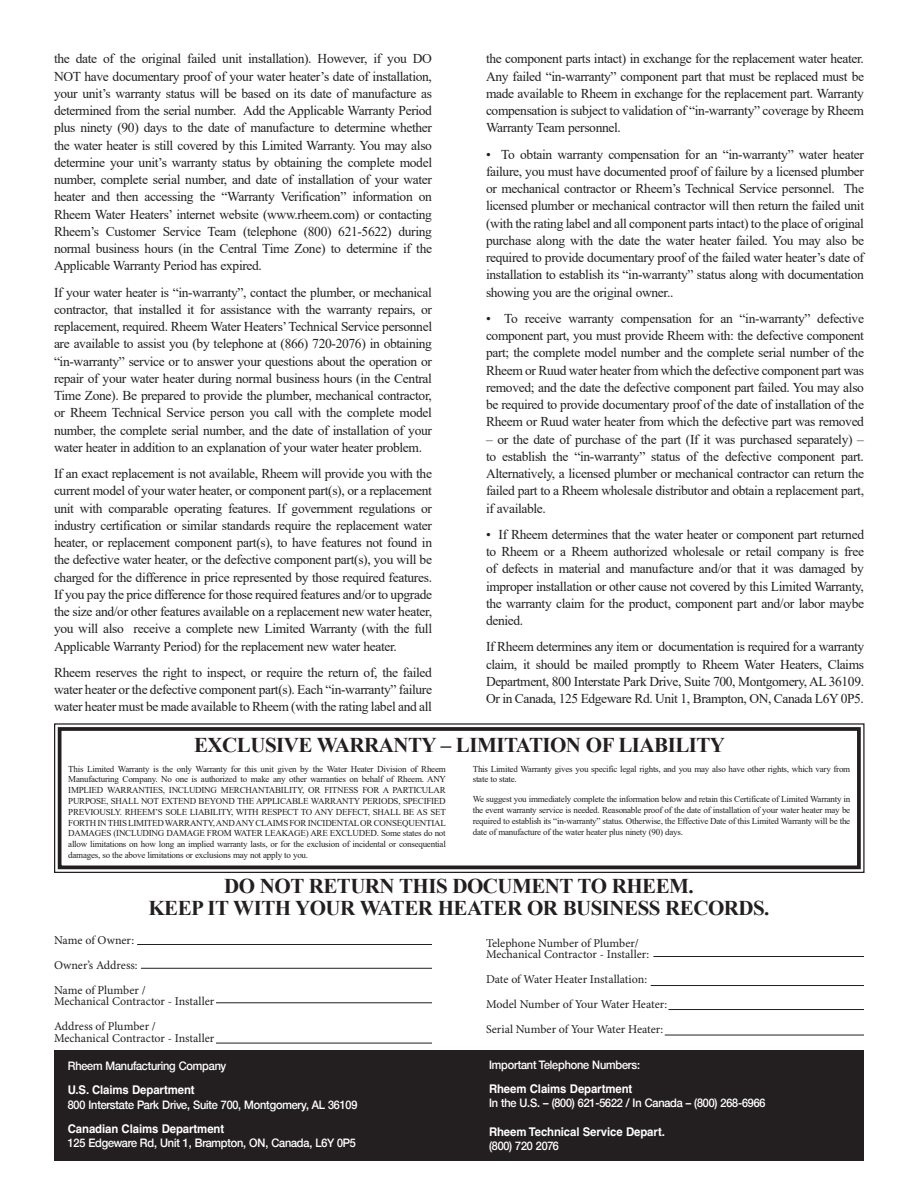
<style>
.page{position:relative;width:918px;height:1188px;background:#fff}
.page>*{position:absolute;margin:0;border:0;box-sizing:border-box;transform-origin:0 0}
.subhead{font:700 21px "Times New Roman";letter-spacing:-.025em;color:#231f20}
.body_copy{font:13.5px/17.2px "Times New Roman";letter-spacing:-.025em;color:#231f20;text-align:justify}
.t1{font:12px/11.4px "Minion Pro";letter-spacing:-.005em;color:#231f20}
.t2{font:500 12px "Helvetica";letter-spacing:-.01em;color:#fff;scale:.95 1}
.t3{font:700 12px "Helvetica";letter-spacing:-.01em;color:#fff;scale:.95 1}
.body_copy-2{font:9px/10.8px "Times New Roman";letter-spacing:-.025em;color:#231f20;text-align:justify}
</style>
<div class="page">
<svg style="left:54px;top:723px;width:811px;height:150px"></svg>
<div style="left:58px;top:727px;width:803px;height:142px;border:4px solid #231f20"></div>
<div style="left:54px;top:1050px;width:810px;height:110px;background:#231f20"></div>
<hr style="left:137px;top:944px;width:295px;height:1px;background:#231f20">
<hr style="left:653px;top:956px;width:211px;height:1px;background:#231f20">
<hr style="left:651px;top:985px;width:213px;height:1px;background:#231f20">
<hr style="left:669px;top:1009px;width:195px;height:1px;background:#231f20">
<hr style="left:665px;top:1035px;width:199px;height:1px;background:#231f20">
<hr style="left:141px;top:968px;width:291px;height:1px;background:#231f20">
<hr style="left:216px;top:1002px;width:216px;height:1px;background:#231f20">
<hr style="left:216px;top:1043px;width:216px;height:1px;background:#231f20">
<p class="body_copy" style="left:54px;top:50px;width:380px">the date of the original failed unit installation). However, if you DO NOT have documentary proof of your water heater’s date of installation, your unit’s warranty status will be based on its date of manufacture as determined from the serial number. Add the Applicable Warranty Period plus ninety (90) days to the date of manufacture to determine whether the water heater is still covered by this Limited Warranty. You may also determine your unit’s warranty status by obtaining the complete model number, complete serial number, and date of installation of your water heater and then accessing the “Warranty Verification” information on Rheem Water Heaters’ internet website (www.rheem.com) or contacting Rheem’s Customer Service Team (telephone (800) 621-5622) during normal business hours (in the Central Time Zone) to determine if the Applicable Warranty Period has expired.</p>
<p class="body_copy" style="left:54px;top:283px;width:380px">If your water heater is “in-warranty”, contact the plumber, or mechanical contractor, that installed it for assistance with the warranty repairs, or replacement, required. Rheem Water Heaters’ Technical Service personnel are available to assist you (by telephone at (866) 720-2076) in obtaining “in-warranty” service or to answer your questions about the operation or repair of your water heater during normal business hours (in the Central Time Zone). Be prepared to provide the plumber, mechanical contractor, or Rheem Technical Service person you call with the complete model number, the complete serial number, and the date of installation of your water heater in addition to an explanation of your water heater problem.</p>
<p class="body_copy" style="left:54px;top:465px;width:380px">If an exact replacement is not available, Rheem will provide you with the current model of your water heater, or component part(s), or a replacement unit with comparable operating features. If government regulations or industry certification or similar standards require the replacement water heater, or replacement component part(s), to have features not found in the defective water heater, or the defective component part(s), you will be charged for the difference in price represented by those required features.<br>If you pay the price difference for those required features and/or to upgrade the size and/or other features available on a replacement new water heater, you will also receive a complete new Limited Warranty (with the full Applicable Warranty Period) for the replacement new water heater.</p>
<p class="body_copy" style="left:54px;top:663px;width:380px">Rheem reserves the right to inspect, or require the return of, the failed water heater or the defective component part(s). Each “in-warranty” failure water heater must be made available to Rheem (with the rating label and all</p>
<p class="body_copy" style="left:486px;top:50px;width:380px">the component parts intact) in exchange for the replacement water heater.<br>Any failed “in-warranty” component part that must be replaced must be made available to Rheem in exchange for the replacement part. Warranty compensation is subject to validation of “in-warranty” coverage by Rheem Warranty Team personnel.</p>
<p class="body_copy" style="left:486px;top:145px;width:380px">• To obtain warranty compensation for an “in-warranty” water heater failure, you must have documented proof of failure by a licensed plumber or mechanical contractor or Rheem’s Technical Service personnel. The licensed plumber or mechanical contractor will then return the failed unit (with the rating label and all component parts intact) to the place of original purchase along with the date the water heater failed. You may also be required to provide documentary proof of the failed water heater’s date of installation to establish its “in-warranty” status along with documentation showing you are the original owner..</p>
<p class="body_copy" style="left:486px;top:309px;width:380px">• To receive warranty compensation for an “in-warranty” defective component part, you must provide Rheem with: the defective component part; the complete model number and the complete serial number of the Rheem or Ruud water heater from which the defective component part was removed; and the date the defective component part failed. You may also be required to provide documentary proof of the date of installation of the Rheem or Ruud water heater from which the defective part was removed</p>
<p class="body_copy" style="left:486px;top:430px;width:380px">– or the date of purchase of the part (If it was purchased separately) – to establish the “in-warranty” status of the defective component part.<br>Alternatively, a licensed plumber or mechanical contractor can return the failed part to a Rheem wholesale distributor and obtain a replacement part, if available.</p>
<p class="body_copy" style="left:486px;top:525px;width:380px">• If Rheem determines that the water heater or component part returned to Rheem or a Rheem authorized wholesale or retail company is free of defects in material and manufacture and/or that it was damaged by improper installation or other cause not covered by this Limited Warranty, the warranty claim for the product, component part and/or labor maybe denied.</p>
<p class="body_copy" style="left:486px;top:638px;width:380px">If Rheem determines any item or documentation is required for a warranty claim, it should be mailed promptly to Rheem Water Heaters, Claims Department, 800 Interstate Park Drive, Suite 700, Montgomery, AL 36109.<br>Or in Canada, 125 Edgeware Rd. Unit 1, Brampton, ON, Canada L6Y 0P5.</p>
<p class="subhead" style="left:194px;top:730px;width:532px">EXCLUSIVE WARRANTY – LIMITATION OF LIABILITY</p>
<p class="body_copy-2" style="left:68px;top:763px;width:379px">This Limited Warranty is the only Warranty for this unit given by the Water Heater Division of Rheem Manufacturing Company. No one is authorized to make any other warranties on behalf of Rheem. ANY IMPLIED WARRANTIES, INCLUDING MERCHANTABILITY, OR FITNESS FOR A PARTICULAR PURPOSE, SHALL NOT EXTEND BEYOND THE APPLICABLE WARRANTY PERIODS, SPECIFIED PREVIOUSLY. RHEEM’S SOLE LIABILITY, WITH RESPECT TO ANY DEFECT, SHALL BE AS SET FORTH IN THIS LIMITED WARRANTY, AND ANY CLAIMS FOR INCIDENTAL OR CONSEQUENTIAL DAMAGES (INCLUDING DAMAGE FROM WATER LEAKAGE) ARE EXCLUDED. Some states do not allow limitations on how long an implied warranty lasts, or for the exclusion of incidental or consequential damages, so the above limitations or exclusions may not apply to you.</p>
<p class="body_copy-2" style="left:473px;top:763px;width:379px">This Limited Warranty gives you specific legal rights, and you may also have other rights, which vary from state to state.</p>
<p class="body_copy-2" style="left:473px;top:794px;width:379px">We suggest you immediately complete the information below and retain this Certificate of Limited Warranty in the event warranty service is needed. Reasonable proof of the date of installation of your water heater may be required to establish its “in-warranty” status. Otherwise, the Effective Date of this Limited Warranty will be the date of manufacture of the water heater plus ninety (90) days.</p>
<p class="subhead" style="left:224px;top:871px;width:471px">DO NOT RETURN THIS DOCUMENT TO RHEEM.</p>
<p class="subhead" style="left:148px;top:893px;width:623px">KEEP IT WITH YOUR WATER HEATER OR BUSINESS RECORDS.</p>
<p class="t1" style="left:54px;top:935px;width:82px">Name of Owner:</p>
<p class="t1" style="left:54px;top:960px;width:85px">Owner’s Address:</p>
<p class="t1" style="left:54px;top:985px;width:162px">Name of Plumber /<br>Mechanical Contractor - Installer</p>
<p class="t1" style="left:54px;top:1021px;width:162px">Address of Plumber /<br>Mechanical Contractor - Installer</p>
<p class="t2" style="left:68px;top:1059px;width:168px">Rheem Manufacturing Company</p>
<p class="t3" style="left:68px;top:1083px;width:135px">U.S. Claims Department</p>
<p class="t2" style="left:68px;top:1098px;width:306px">800 Interstate Park Drive, Suite 700, Montgomery, AL 36109</p>
<p class="t3" style="left:68px;top:1121px;width:166px">Canadian Claims Department</p>
<p class="t2" style="left:68px;top:1136px;width:305px">125 Edgeware Rd, Unit 1, Brampton, ON, Canada, L6Y 0P5</p>
<p class="t1" style="left:486px;top:938px;width:165px">Telephone Number of Plumber/<br>Mechanical Contractor - Installer:</p>
<p class="t1" style="left:486px;top:974px;width:163px">Date of Water Heater Installation:</p>
<p class="t1" style="left:486px;top:999px;width:183px">Model Number of Your Water Heater:</p>
<p class="t1" style="left:486px;top:1024px;width:179px">Serial Number of Your Water Heater:</p>
<p class="t2" style="left:489px;top:1057px;width:160px">Important Telephone Numbers:</p>
<p class="t3" style="left:489px;top:1081px;width:152px">Rheem Claims Department</p>
<p class="t2" style="left:489px;top:1096px;width:293px">In the U.S. – (800) 621-5622 / In Canada – (800) 268-6966</p>
<p class="t3" style="left:489px;top:1124px;width:187px">Rheem Technical Service Depart.</p>
<p class="t2" style="left:489px;top:1139px;width:75px">(800) 720 2076</p>
</div>
